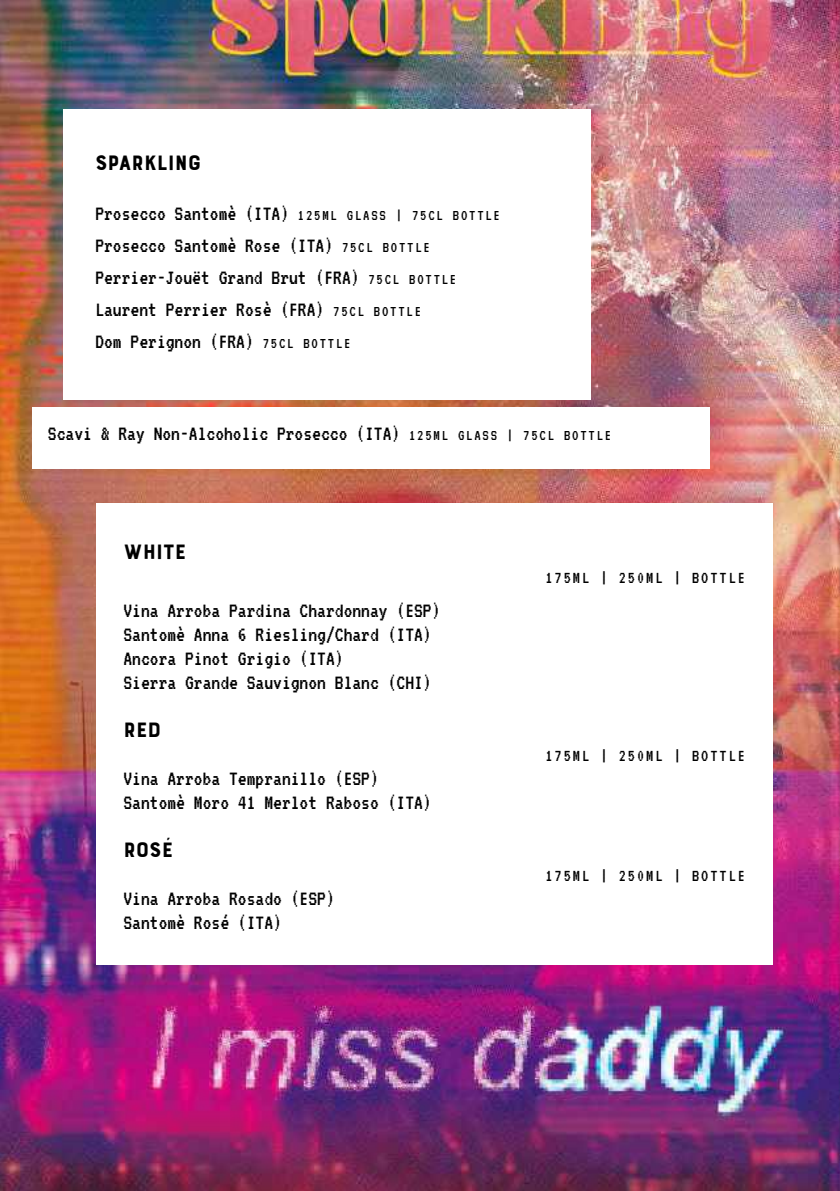
<style>
.page{position:relative;width:840px;height:1191px;background:#fff}
.page>*{position:absolute;margin:0;border:0;box-sizing:border-box;transform-origin:0 0}
.t1{font:22px/24px "VT323";color:#000}
.t2{font:22px "Bourton Base";color:#000}
.t3{font:18px "VT323";letter-spacing:.11em;color:#000}
.t4{font:16px "VT323";letter-spacing:.11em;color:#000}
.s1{font-size:22px}
.s2{font-size:16px}
</style>
<div class="page">
<img style="left:0;top:0;width:839px;height:1191px">
<div style="left:63px;top:109px;width:527px;height:290px;background:#fff"></div>
<div style="left:96px;top:503px;width:675px;height:461px;background:#fff"></div>
<div style="left:32px;top:407px;width:677px;height:62px;background:#fff"></div>
<p class="t2" style="left:95px;top:149px;width:107px">SPARKLING</p>
<p class="t4" style="left:95px;top:203px;width:406px"><span class="s1">Prosecco Santomè (ITA)</span> 125ML GLASS | 75CL BOTTLE</p>
<p class="t1" style="left:95px;top:227px;width:362px;line-height:32px">Prosecco Santomè Rose (ITA) <span class="s2">75CL BOTTLE </span>Perrier-Jouët Grand Brut (FRA) <span class="s2">75CL BOTTLE </span>Laurent Perrier Rosè (FRA) <span class="s2">75CL BOTTLE<br></span>Dom Perignon (FRA) <span class="s2">75CL BOTTLE</span></p>
<p class="t1" style="left:48px;top:419px;width:564px">Scavi &amp; Ray Non-Alcoholic Prosecco (ITA) <span class="s2">125ML GLASS | 75CL BOTTLE</span></p>
<p class="t2" style="left:123px;top:537px;width:64px">WHITE</p>
<p class="t1" style="left:123px;top:596px;width:318px">Vina Arroba Pardina Chardonnay (ESP)<br>Santomè Anna 6 Riesling/Chard (ITA)<br>Ancora Pinot Grigio (ITA)<br>Sierra Grande Sauvignon Blanc (CHI)</p>
<p class="t2" style="left:123px;top:715px;width:39px">RED</p>
<p class="t1" style="left:123px;top:764px;width:309px">Vina Arroba Tempranillo (ESP)<br>Santomè Moro 41 Merlot Raboso (ITA)</p>
<p class="t2" style="left:123px;top:835px;width:51px">ROSÉ</p>
<p class="t1" style="left:123px;top:884px;width:213px">Vina Arroba Rosado (ESP)<br>Santomè Rosé (ITA)</p>
<p class="t3" style="left:545px;top:564px;width:201px">175ML | 250ML | BOTTLE</p>
<p class="t3" style="left:545px;top:742px;width:201px">175ML | 250ML | BOTTLE</p>
<p class="t3" style="left:545px;top:862px;width:201px">175ML | 250ML | BOTTLE</p>
</div>
